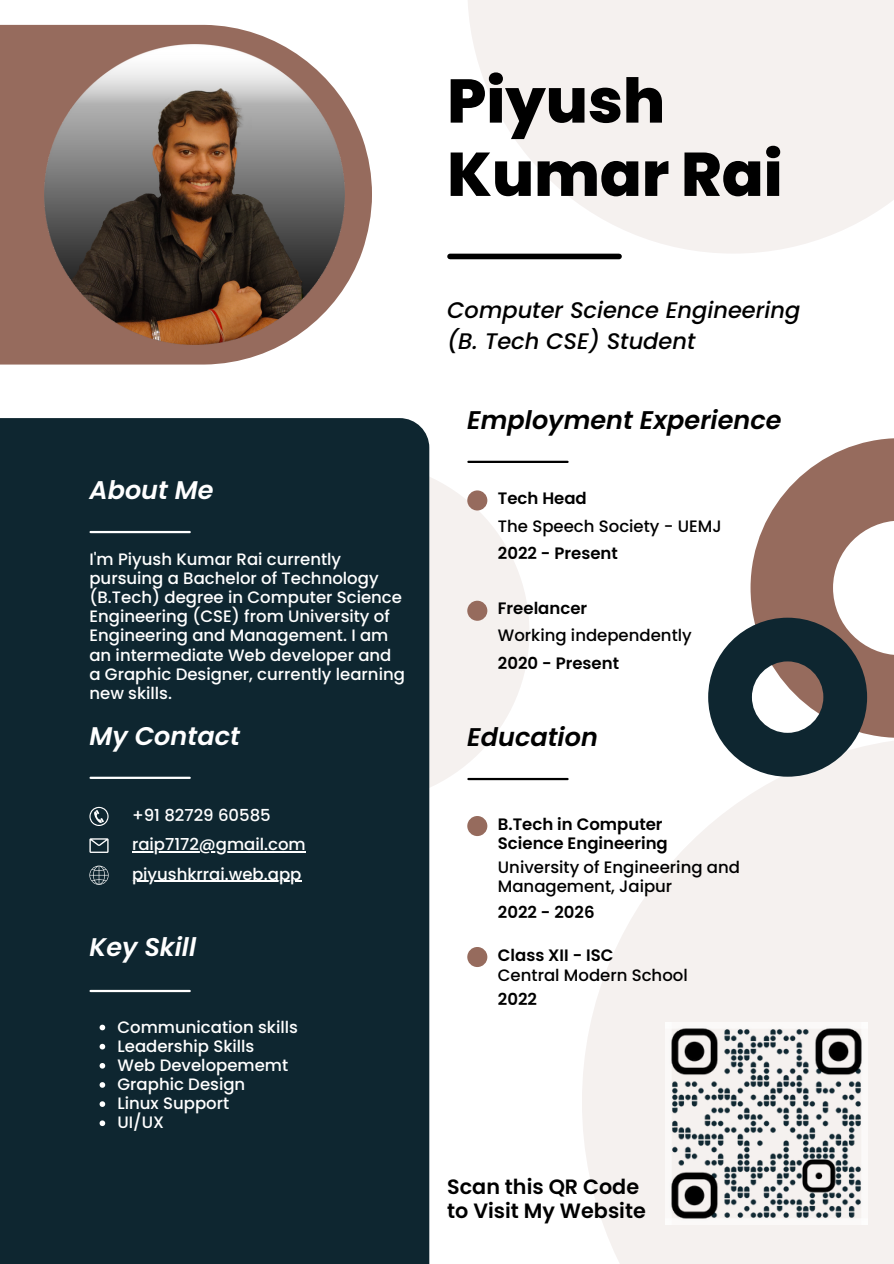
<style>
.page{position:relative;width:894px;height:1264px;background:#fff}
.page>*{position:absolute;margin:0;border:0;box-sizing:border-box;transform-origin:0 0}
.t1{font:800 61.5px "Poppins";color:#000}
.t2{font:italic 600 25.5px "Poppins";color:#000}
.t3{font:italic 600 25.5px "Poppins";color:#fff}
.t4{font:italic 500 22.5px/31.5px "Poppins";color:#000}
.t5{font:600 20.7px "Poppins";color:#000}
.t6{font:500 16.5px/19.2px "Poppins";color:#fff}
.t7{font:500 16.5px/19.2px "Poppins";color:#000}
.t8{font:600 16.5px/19.2px "Poppins";color:#000}
</style>
<div class="page">
<div style="left:187px;top:461px;width:342px;height:342px;background:#f5f1ef;border-radius:50%"></div>
<svg style="left:0;top:25px;width:372px;height:339px;fill:#966b5d"></svg>
<img style="left:43px;top:43px;width:304px;height:304px;border-radius:50%">
<div style="left:0;top:418px;width:429px;height:845px;background:#0e2630"></div>
<div style="left:450px;top:254px;width:169px;height:5px;background:#000"></div>
<hr style="left:90px;top:531px;width:100px;height:2px;background:#fff">
<hr style="left:468px;top:461px;width:99px;height:2px;background:#000">
<hr style="left:468px;top:778px;width:99px;height:2px;background:#000">
<hr style="left:90px;top:776px;width:100px;height:3px;background:#fff">
<hr style="left:90px;top:989px;width:100px;height:3px;background:#fff">
<svg style="left:89px;top:806px;width:20px;height:20px"></svg>
<svg style="left:89px;top:838px;width:20px;height:15px"></svg>
<svg style="left:89px;top:865px;width:20px;height:19px"></svg>
<div style="left:581px;top:736px;width:312px;height:527px;background:linear-gradient(to right,#faf8f7,#f4efed)"></div>
<div style="left:467px;top:0;width:426px;height:254px;background:linear-gradient(to right,#f9f7f5,#f4f0ee)"></div>
<div style="left:467px;top:490px;width:20px;height:20px;background:#966b5d;border-radius:50%"></div>
<div style="left:467px;top:600px;width:20px;height:20px;background:#966b5d;border-radius:50%"></div>
<div style="left:467px;top:816px;width:20px;height:20px;background:#966b5d;border-radius:50%"></div>
<div style="left:467px;top:947px;width:20px;height:20px;background:#966b5d;border-radius:50%"></div>
<svg style="left:750px;top:438px;width:143px;height:300px;fill:#966b5d"></svg>
<svg style="left:708px;top:617px;width:159px;height:159px"></svg>
<img style="left:665px;top:1022px;width:202px;height:202px">
<svg style="left:99px;top:1024px;width:6px;height:6px"></svg>
<svg style="left:99px;top:1043px;width:6px;height:6px"></svg>
<svg style="left:99px;top:1062px;width:6px;height:6px"></svg>
<svg style="left:99px;top:1082px;width:6px;height:5px"></svg>
<svg style="left:99px;top:1101px;width:6px;height:5px"></svg>
<svg style="left:99px;top:1120px;width:6px;height:6px"></svg>
<hr style="left:132px;top:851px;width:173px;height:1px;background:#fff">
<hr style="left:132px;top:880px;width:169px;height:1px;background:#fff">
<p class="t1" style="left:447px;top:58px;width:219px">Piyush</p>
<p class="t1" style="left:447px;top:131px;width:337px">Kumar Rai</p>
<p class="t4" style="left:447px;top:294px;width:354px">Computer Science Engineering (B. Tech CSE) Student</p>
<p class="t3" style="left:89px;top:472px;width:126px">About Me</p>
<p class="t6" style="left:89px;top:549px;width:317px">I'm Piyush Kumar Rai currently pursuing a Bachelor of Technology (B.Tech) degree in Computer Science<br>Engineering (CSE) from University of<br>Engineering and Management. I am an intermediate Web developer and a Graphic Designer, currently learning new skills.</p>
<p class="t2" style="left:467px;top:402px;width:315px">Employment Experience</p>
<p class="t8" style="left:497px;top:489px;width:90px">Tech Head</p>
<p class="t7" style="left:497px;top:516px;width:225px">The Speech Society - UEMJ</p>
<p class="t8" style="left:497px;top:544px;width:121px">2022 - Present</p>
<p class="t8" style="left:497px;top:599px;width:91px">Freelancer</p>
<p class="t7" style="left:497px;top:626px;width:195px">Working independently</p>
<p class="t8" style="left:497px;top:653px;width:123px">2020 - Present</p>
<p class="t3" style="left:89px;top:718px;width:152px">My Contact</p>
<p class="t2" style="left:467px;top:719px;width:132px">Education</p>
<p class="t6" style="left:132px;top:805px;width:140px">+91 82729 60585</p>
<p class="t6" style="left:132px;top:835px;width:175px">raip7172@gmail.com</p>
<p class="t6" style="left:132px;top:864px;width:171px">piyushkrrai.web.app</p>
<p class="t3" style="left:89px;top:929px;width:108px">Key Skill</p>
<p class="t6" style="left:117px;top:1017px;width:182px">Communication skills</p>
<p class="t6" style="left:117px;top:1036px;width:138px">Leadership Skills</p>
<p class="t6" style="left:117px;top:1055px;width:172px">Web Developememt</p>
<p class="t6" style="left:117px;top:1074px;width:129px">Graphic Design</p>
<p class="t6" style="left:117px;top:1093px;width:113px">Linux Support</p>
<p class="t6" style="left:117px;top:1112px;width:48px">UI/UX</p>
<p class="t8" style="left:497px;top:814px;width:171px">B.Tech in Computer<br>Science Engineering</p>
<p class="t7" style="left:497px;top:857px;width:243px">University of Engineering and<br>Management, Jaipur</p>
<p class="t8" style="left:497px;top:902px;width:98px">2022 - 2026</p>
<p class="t8" style="left:497px;top:945px;width:117px">Class XII - ISC</p>
<p class="t7" style="left:497px;top:965px;width:191px">Central Modern School</p>
<p class="t8" style="left:497px;top:989px;width:41px">2022</p>
<p class="t5" style="left:447px;top:1172px;width:193px">Scan this QR Code</p>
<p class="t5" style="left:447px;top:1196px;width:200px">to Visit My Website</p>
</div>
